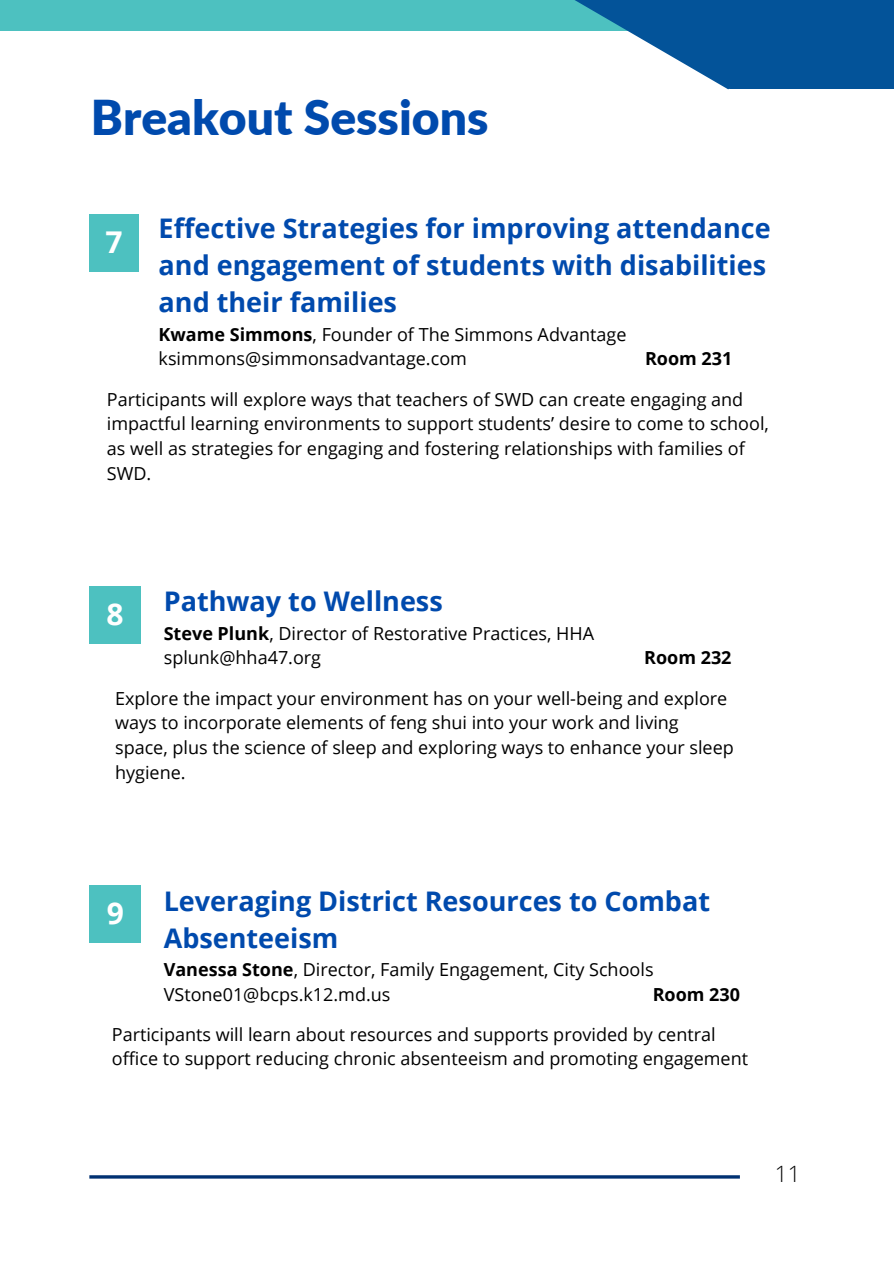
<style>
.page{position:relative;width:894px;height:1264px;background:#fff}
.page>*{position:absolute;margin:0;border:0;box-sizing:border-box;transform-origin:0 0}
.t1{font:900 48px "Lato";color:#004aad}
.t2{font:700 30px "Open Sans";color:#fff}
.t3{font:700 27px/37.2px "Open Sans";color:#004aad}
.t4{font:300 22.5px "Open Sans";color:#000}
.t5{font:18px/24.8px "Open Sans";color:#000}
.t6{font:700 18px "Open Sans";color:#000}
.s1{font-weight:700}
</style>
<div class="page">
<hr style="left:89px;top:1175px;width:650px;height:3px;background:#003172">
<div style="left:0;top:0;width:700px;height:31px;background:#4dc1c0"></div>
<svg style="left:575px;top:0;width:153px;height:89px"></svg>
<div style="left:728px;top:0;width:165px;height:89px;background:#035399"></div>
<div style="left:89px;top:586px;width:52px;height:57px;background:#4dc1c0"></div>
<div style="left:89px;top:885px;width:52px;height:57px;background:#4dc1c0"></div>
<div style="left:89px;top:214px;width:50px;height:57px;background:#4dc1c0"></div>
<p class="t1" style="left:91px;top:88px;width:399px">Breakout Sessions</p>
<h2 class="t2" style="left:106px;top:221px;width:19px">7</h2>
<p class="t3" style="left:158px;top:209px;width:613px">Effective Strategies for improving attendance and engagement of students with disabilities and their families</p>
<p class="t5" style="left:158px;top:321px;width:469px"><span class="s1">Kwame Simmons</span>, Founder of The Simmons Advantage ksimmons@simmonsadvantage.com</p>
<p class="t6" style="left:644px;top:346px;width:89px">Room 231</p>
<p class="t5" style="left:107px;top:386px;width:663px">Participants will explore ways that teachers of SWD can create engaging and impactful learning environments to support students’ desire to come to school, as well as strategies for engaging and fostering relationships with families of SWD.</p>
<p class="t3" style="left:164px;top:582px;width:280px">Pathway to Wellness</p>
<h2 class="t5" style="left:164px;top:620px;width:432px"><span class="s1">Steve Plunk</span>, Director of Restorative Practices, HHA</h2>
<p class="t5" style="left:164px;top:645px;width:159px">splunk@hha47.org</p>
<p class="t6" style="left:644px;top:645px;width:89px">Room 232</p>
<p class="t5" style="left:115px;top:685px;width:620px">Explore the impact your environment has on your well-being and explore ways to incorporate elements of feng shui into your work and living space, plus the science of sleep and exploring ways to enhance your sleep hygiene.</p>
<h1 class="t2" style="left:106px;top:593px;width:19px">8</h1>
<p class="t2" style="left:107px;top:892px;width:19px">9</p>
<p class="t3" style="left:164px;top:881px;width:547px">Leveraging District Resources to Combat<br>Absenteeism</p>
<p class="t5" style="left:164px;top:956px;width:491px"><span class="s1">Vanessa Stone</span>, Director, Family Engagement, City Schools<br>VStone01@bcps.k12.md.us</p>
<p class="t6" style="left:652px;top:981px;width:89px">Room 230</p>
<p class="t5" style="left:112px;top:1021px;width:637px">Participants will learn about resources and supports provided by central office to support reducing chronic absenteeism and promoting engagement</p>
<p class="t4" style="left:774px;top:1157px;width:27px">11</p>
</div>
